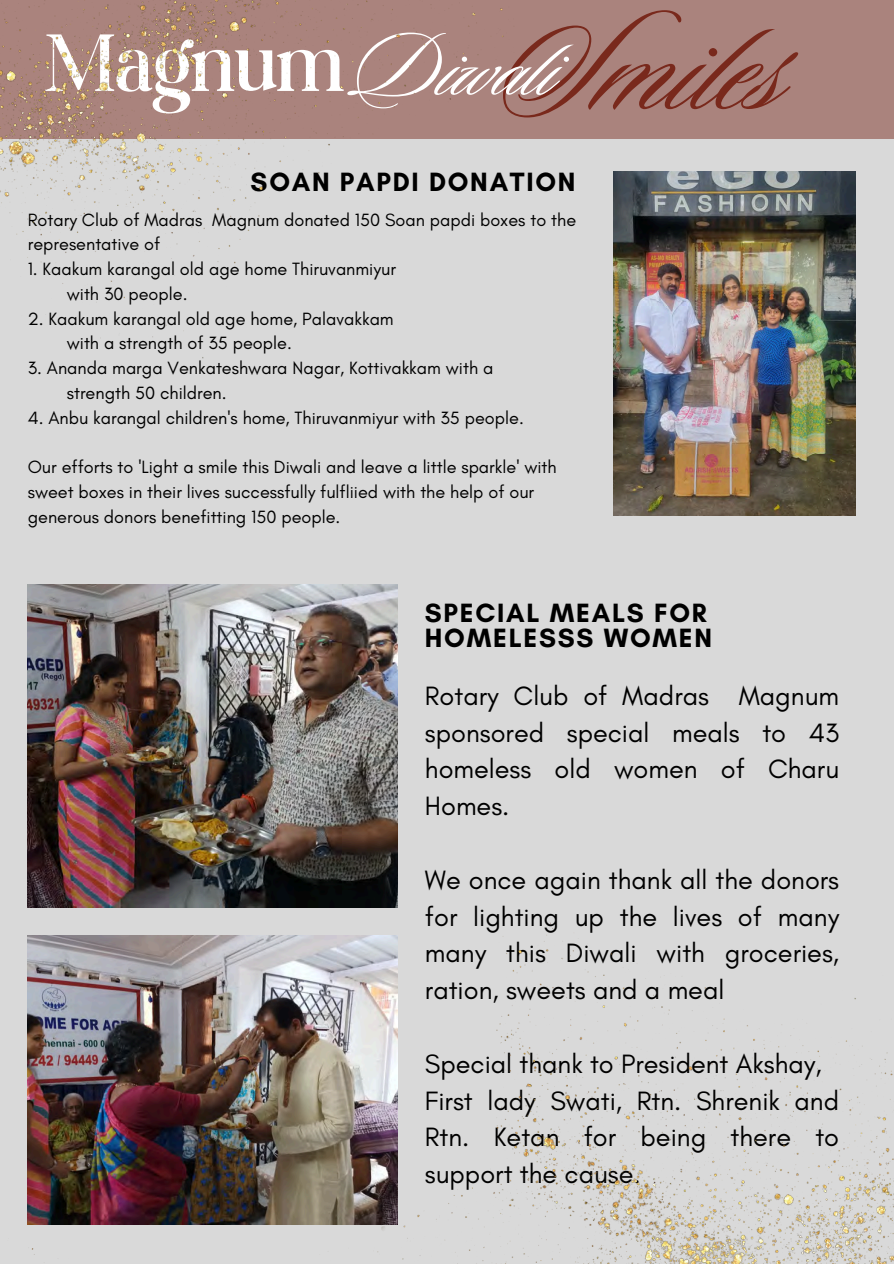
<style>
.page{position:relative;width:894px;height:1264px;background:#fff}
.page>*{position:absolute;margin:0;border:0;box-sizing:border-box;transform-origin:0 0}
.t1{font:148.95px "Sloop Script Pro";color:#79291c}
.t2{font:93.45px "Sloop Script Pro";color:#fff}
.t3{font:300 87.15px "Boston Angel";color:#fff}
.t4{font:27px/36.8px "Glacial Indifference";color:#000;text-align:justify}
.t5{font:700 27px/24.8px "Glacial Indifference";letter-spacing:.065em;color:#000}
.t6{font:18px/24.8px "Glacial Indifference";color:#000}
</style>
<div class="page">
<div style="left:0;top:0;width:893px;height:1263px;background:#d9d9d9"></div>
<div style="left:0;top:0;width:893px;height:139px;background:#aa837d"></div>
<img style="left:613px;top:171px;width:241px;height:344px">
<img style="left:28px;top:584px;width:369px;height:323px">
<img style="left:28px;top:935px;width:369px;height:145px">
<img style="left:0;top:0;width:504px;height:359px">
<img style="left:496px;top:922px;width:397px;height:341px">
<img style="left:27px;top:1080px;width:686px;height:183px">
<h3 class="t1" style="left:496px;top:-11px;width:290px">Smiles</h3>
<h4 class="t2" style="left:349px;top:19px;width:208px">Diwali</h4>
<p class="t3" style="left:44px;top:11px;width:302px">Magnum</p>
<h4 class="t5" style="left:250px;top:170px;width:326px">SOAN PAPDI DONATION</h4>
<h1 class="t6" style="left:28px;top:207px;width:549px">Rotary Club of Madras Magnum donated 150 Soan papdi boxes to the representative of</h1>
<p class="t6" style="left:28px;top:256px;width:369px">1. Kaakum karangal old age home Thiruvanmiyur</p>
<h3 class="t6" style="left:67px;top:281px;width:122px">with 30 people.</h3>
<p class="t6" style="left:28px;top:306px;width:367px">2. Kaakum karangal old age home, Palavakkam</p>
<p class="t6" style="left:67px;top:330px;width:226px">with a strength of 35 people.</p>
<p class="t6" style="left:28px;top:355px;width:467px">3. Ananda marga Venkateshwara Nagar, Kottivakkam with a</p>
<p class="t6" style="left:67px;top:380px;width:161px">strength 50 children.</p>
<p class="t6" style="left:28px;top:405px;width:497px">4. Anbu karangal children's home, Thiruvanmiyur with 35 people.</p>
<p class="t6" style="left:28px;top:454px;width:530px">Our efforts to 'Light a smile this Diwali and leave a little sparkle' with sweet boxes in their lives successfully fulfliied with the help of our generous donors benefitting 150 people.</p>
<h4 class="t5" style="left:425px;top:600px;width:288px">SPECIAL MEALS FOR<br>HOMELESSS WOMEN</h4>
<p class="t4" style="left:425px;top:677px;width:415px">Rotary Club of Madras Magnum sponsored special meals to 43 homeless old women of Charu Homes.</p>
<p class="t4" style="left:425px;top:861px;width:415px">We once again thank all the donors for lighting up the lives of many many this Diwali with groceries, ration, sweets and a meal</p>
<p class="t4" style="left:425px;top:1044px;width:415px;text-align:left">Special thank to President Akshay,<br>First lady Swati, Rtn. Shrenik and<br>Rtn. Ketan for being there to support the cause.</p>
</div>
